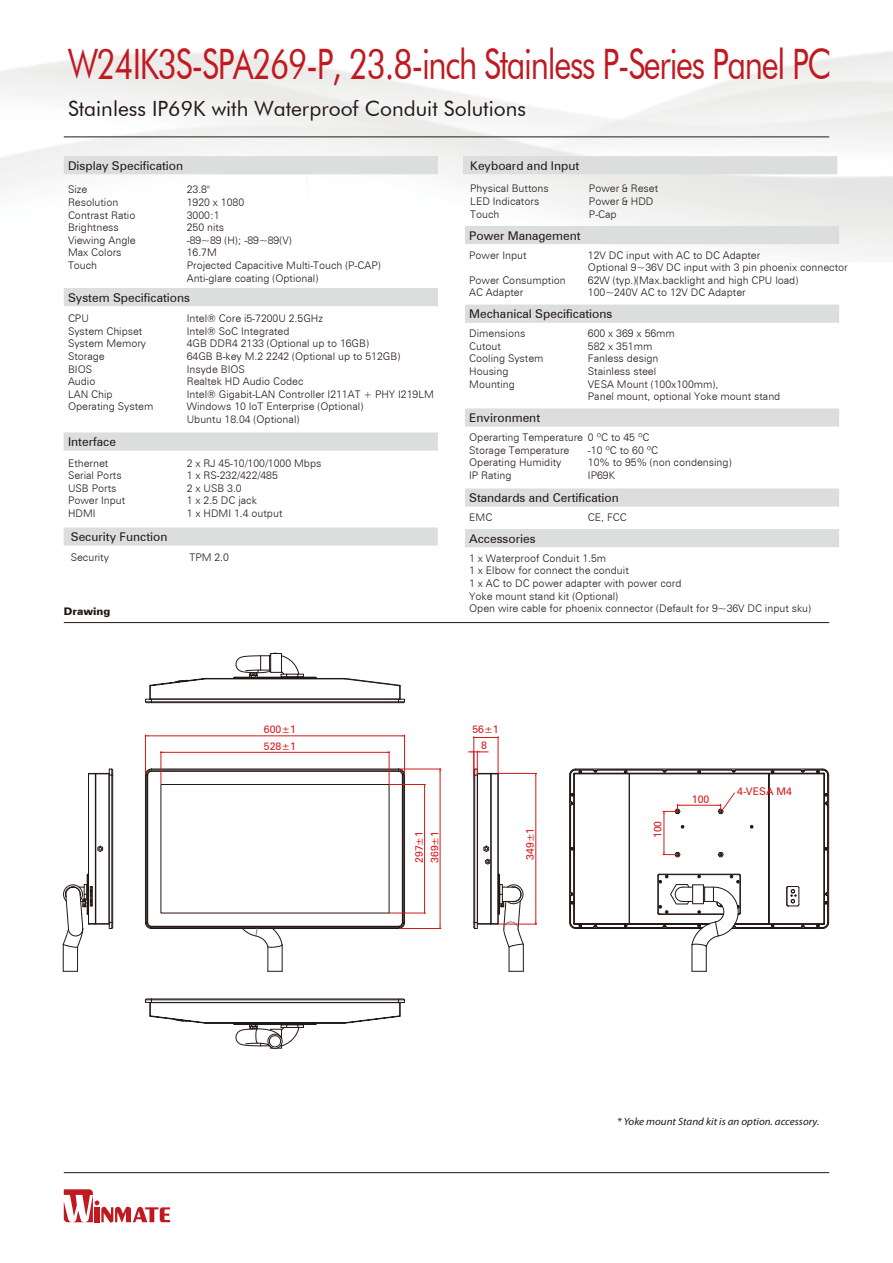
<style>
.page{position:relative;width:893px;height:1263px;background:#fff}
.page>*{position:absolute;margin:0;border:0;box-sizing:border-box;transform-origin:0 0}
.t1{font:42px "Futura BT";letter-spacing:-.04em;color:#c11920;scale:.78 1}
.t2{font:21px "Futura BT";color:#221815}
.t3{font:12px "Zurich BT";color:#221815}
.t4{font:300 10.5px/12.6px "Zurich BT";color:#221815}
.t5{font:10.5px "Zurich BT";color:#d71718}
.t6{font:italic 10.5px "Myriad Pro";color:#221815;scale:1.05 1}
.t7{font:900 10.5px "Zurich BT";color:#221815}
</style>
<div class="page">
<svg style="left:64px;top:1189px;width:106px;height:33px"></svg>
<hr style="left:64px;top:1172px;width:765px;height:1px;background:#221815">
<div style="left:64px;top:156px;width:374px;height:18px;background:#dcdddd"></div>
<div style="left:64px;top:288px;width:374px;height:18px;background:#dcdddd"></div>
<div style="left:64px;top:432px;width:374px;height:19px;background:#dcdddd"></div>
<div style="left:465px;top:226px;width:374px;height:18px;background:#dcdddd"></div>
<div style="left:465px;top:305px;width:374px;height:18px;background:#dcdddd"></div>
<div style="left:465px;top:408px;width:374px;height:19px;background:#dcdddd"></div>
<div style="left:465px;top:488px;width:374px;height:19px;background:#dcdddd"></div>
<div style="left:465px;top:529px;width:374px;height:18px;background:#dcdddd"></div>
<div style="left:463px;top:156px;width:374px;height:18px;background:#dcdddd"></div>
<div style="left:64px;top:527px;width:374px;height:19px;background:#dcdddd"></div>
<hr style="left:64px;top:136px;width:765px;height:1px;background:#221815">
<hr style="left:64px;top:622px;width:765px;height:1px;background:#221815">
<svg style="left:145px;top:768px;width:260px;height:204px"></svg>
<hr style="left:145px;top:735px;width:1px;height:39px;background:#d71718">
<hr style="left:404px;top:735px;width:1px;height:39px;background:#d71718">
<hr style="left:145px;top:736px;width:260px;height:1px;background:#d71718">
<hr style="left:399px;top:769px;width:42px;height:1px;background:#d71718">
<hr style="left:399px;top:928px;width:42px;height:1px;background:#d71718">
<hr style="left:440px;top:769px;width:1px;height:159px;background:#d71718">
<hr style="left:389px;top:751px;width:1px;height:33px;background:#d71718">
<hr style="left:161px;top:751px;width:1px;height:33px;background:#d71718">
<hr style="left:161px;top:752px;width:228px;height:1px;background:#d71718">
<hr style="left:390px;top:784px;width:35px;height:1px;background:#d71718">
<hr style="left:390px;top:913px;width:35px;height:1px;background:#d71718">
<hr style="left:424px;top:784px;width:1px;height:129px;background:#d71718">
<hr style="left:498px;top:736px;width:1px;height:37px;background:#d71718">
<hr style="left:474px;top:736px;width:1px;height:43px;background:#d71718">
<svg style="left:475px;top:737px;width:23px;height:1px"></svg>
<svg style="left:468px;top:751px;width:56px;height:221px"></svg>
<hr style="left:498px;top:924px;width:39px;height:1px;background:#d71718">
<hr style="left:498px;top:773px;width:39px;height:1px;background:#d71718">
<hr style="left:536px;top:773px;width:1px;height:151px;background:#d71718">
<svg style="left:63px;top:768px;width:50px;height:204px"></svg>
<svg style="left:145px;top:653px;width:260px;height:50px"></svg>
<svg style="left:145px;top:998px;width:260px;height:51px"></svg>
<svg style="left:569px;top:768px;width:260px;height:204px"></svg>
<h1 class="t1" style="left:68px;top:38px;width:980px">W24IK3S-SPA269-P, 23.8-inch Stainless P-Series Panel PC</h1>
<h2 class="t2" style="left:68px;top:95px;width:459px">Stainless IP69K with Waterproof Conduit Solutions</h2>
<p class="t3" style="left:68px;top:158px;width:117px">Display Specification</p>
<p class="t3" style="left:470px;top:158px;width:111px">Keyboard and Input</p>
<p class="t4" style="left:68px;top:183px;width:21px">Size</p>
<p class="t4" style="left:187px;top:183px;width:25px">23.8"</p>
<p class="t4" style="left:68px;top:196px;width:52px">Resolution</p>
<p class="t4" style="left:187px;top:196px;width:59px">1920 x 1080</p>
<p class="t4" style="left:68px;top:208px;width:69px">Contrast Ratio</p>
<p class="t4" style="left:187px;top:208px;width:34px">3000:1</p>
<p class="t4" style="left:68px;top:221px;width:52px">Brightness</p>
<p class="t4" style="left:187px;top:221px;width:39px">250 nits</p>
<p class="t4" style="left:68px;top:234px;width:69px">Viewing Angle</p>
<p class="t4" style="left:187px;top:234px;width:106px">-89~89 (H); -89~89(V)</p>
<p class="t4" style="left:68px;top:246px;width:55px">Max Colors</p>
<p class="t4" style="left:187px;top:246px;width:32px">16.7M</p>
<p class="t4" style="left:68px;top:259px;width:31px">Touch</p>
<p class="t4" style="left:187px;top:259px;width:195px">Projected Capacitive Multi-Touch (P-CAP)<br>Anti-glare coating (Optional)</p>
<p class="t4" style="left:68px;top:312px;width:22px">CPU</p>
<p class="t4" style="left:187px;top:312px;width:138px">Intel® Core i5-7200U 2.5GHz</p>
<p class="t4" style="left:68px;top:325px;width:76px">System Chipset</p>
<p class="t4" style="left:187px;top:325px;width:104px">Intel® SoC Integrated</p>
<p class="t4" style="left:68px;top:337px;width:80px">System Memory</p>
<p class="t4" style="left:187px;top:337px;width:184px">4GB DDR4 2133 (Optional up to 16GB)</p>
<p class="t4" style="left:68px;top:350px;width:38px">Storage</p>
<p class="t4" style="left:187px;top:350px;width:215px">64GB B-key M.2 2242 (Optional up to 512GB)</p>
<p class="t4" style="left:68px;top:362px;width:26px">BIOS</p>
<p class="t4" style="left:187px;top:362px;width:60px">Insyde BIOS</p>
<p class="t4" style="left:68px;top:375px;width:29px">Audio</p>
<p class="t4" style="left:187px;top:375px;width:118px">Realtek HD Audio Codec</p>
<p class="t4" style="left:68px;top:388px;width:46px">LAN Chip</p>
<p class="t4" style="left:187px;top:388px;width:249px">Intel® Gigabit-LAN Controller I211AT + PHY I219LM</p>
<p class="t4" style="left:68px;top:400px;width:87px">Operating System</p>
<p class="t4" style="left:187px;top:400px;width:178px">Windows 10 IoT Enterprise (Optional)<br>Ubuntu 18.04 (Optional)</p>
<p class="t3" style="left:68px;top:290px;width:124px">System Specifications</p>
<p class="t4" style="left:470px;top:182px;width:80px">Physical Buttons</p>
<p class="t4" style="left:589px;top:182px;width:71px">Power &amp; Reset</p>
<p class="t4" style="left:470px;top:195px;width:71px">LED Indicators</p>
<p class="t4" style="left:589px;top:195px;width:66px">Power &amp; HDD</p>
<p class="t4" style="left:470px;top:207px;width:31px">Touch</p>
<p class="t4" style="left:589px;top:207px;width:29px">P-Cap</p>
<p class="t3" style="left:469px;top:228px;width:113px">Power Management</p>
<p class="t4" style="left:469px;top:249px;width:59px">Power Input</p>
<p class="t4" style="left:588px;top:249px;width:261px">12V DC input with AC to DC Adapter<br>Optional 9~36V DC input with 3 pin phoenix connector</p>
<p class="t4" style="left:469px;top:274px;width:98px">Power Consumption</p>
<p class="t4" style="left:588px;top:274px;width:212px">62W (typ.)(Max.backlight and high CPU load)</p>
<p class="t4" style="left:469px;top:286px;width:56px">AC Adapter</p>
<p class="t4" style="left:588px;top:286px;width:159px">100~240V AC to 12V DC Adapter</p>
<p class="t3" style="left:469px;top:307px;width:145px">Mechanical Specifications</p>
<p class="t4" style="left:469px;top:327px;width:58px">Dimensions</p>
<p class="t4" style="left:588px;top:327px;width:89px">600 x 369 x 56mm</p>
<p class="t4" style="left:469px;top:340px;width:33px">Cutout</p>
<p class="t4" style="left:588px;top:340px;width:66px">582 x 351mm</p>
<p class="t4" style="left:469px;top:352px;width:76px">Cooling System</p>
<p class="t4" style="left:588px;top:352px;width:72px">Fanless design</p>
<p class="t4" style="left:469px;top:365px;width:41px">Housing</p>
<p class="t4" style="left:588px;top:365px;width:70px">Stainless steel</p>
<p class="t4" style="left:469px;top:377px;width:47px">Mounting</p>
<p class="t4" style="left:588px;top:377px;width:194px">VESA Mount (100x100mm),<br>Panel mount, optional Yoke mount stand</p>
<p class="t3" style="left:469px;top:411px;width:72px">Environment</p>
<p class="t3" style="left:68px;top:435px;width:49px">Interface</p>
<p class="t4" style="left:469px;top:431px;width:182px">Operarting Temperature 0 ºC to 45 ºC<br>Storage Temperature</p>
<p class="t4" style="left:588px;top:444px;width:72px">-10 ºC to 60 ºC</p>
<p class="t4" style="left:68px;top:456px;width:42px">Ethernet</p>
<p class="t4" style="left:187px;top:456px;width:136px">2 x RJ 45-10/100/1000 Mbps</p>
<p class="t4" style="left:68px;top:469px;width:55px">Serial Ports</p>
<p class="t4" style="left:187px;top:469px;width:93px">1 x RS-232/422/485</p>
<p class="t4" style="left:68px;top:482px;width:50px">USB Ports</p>
<p class="t4" style="left:187px;top:482px;width:56px">2 x USB 3.0</p>
<p class="t4" style="left:68px;top:494px;width:59px">Power Input</p>
<p class="t4" style="left:187px;top:494px;width:72px">1 x 2.5 DC jack</p>
<p class="t4" style="left:68px;top:507px;width:29px">HDMI</p>
<p class="t4" style="left:187px;top:507px;width:97px">1 x HDMI 1.4 output</p>
<p class="t4" style="left:469px;top:456px;width:94px">Operating Humidity</p>
<p class="t4" style="left:588px;top:456px;width:145px">10% to 95% (non condensing)</p>
<p class="t4" style="left:469px;top:469px;width:44px">IP Rating</p>
<p class="t4" style="left:588px;top:469px;width:29px">IP69K</p>
<p class="t3" style="left:469px;top:491px;width:151px">Standards and Certification</p>
<p class="t4" style="left:469px;top:511px;width:25px">EMC</p>
<p class="t4" style="left:588px;top:511px;width:40px">CE, FCC</p>
<p class="t3" style="left:71px;top:529px;width:98px">Security Function</p>
<p class="t3" style="left:469px;top:531px;width:68px">Accessories</p>
<p class="t4" style="left:71px;top:551px;width:40px">Security</p>
<p class="t4" style="left:190px;top:551px;width:41px">TPM 2.0</p>
<p class="t7" style="left:64px;top:605px;width:48px">Drawing</p>
<p class="t4" style="left:469px;top:552px;width:343px">1 x Waterproof Conduit 1.5m<br>1 x Elbow for connect the conduit<br>1 x AC to DC power adapter with power cord<br>Yoke mount stand kit (Optional)<br>Open wire cable for phoenix connector (Default for 9~36V DC input sku)</p>
<p class="t5" style="left:264px;top:723px;width:33px">600±1</p>
<p class="t5" style="left:472px;top:723px;width:28px">56±1</p>
<p class="t5" style="left:264px;top:740px;width:33px">528±1</p>
<p class="t5" style="left:481px;top:739px;width:7px">8</p>
<p class="t5" style="left:413px;top:863px;width:33px;rotate:-90deg">297±1</p>
<p class="t5" style="left:428px;top:863px;width:33px;rotate:-90deg">369±1</p>
<p class="t5" style="left:524px;top:860px;width:33px;rotate:-90deg">349±1</p>
<p class="t5" style="left:651px;top:838px;width:19px;rotate:-90deg">100</p>
<p class="t5" style="left:692px;top:793px;width:19px">100</p>
<p class="t5" style="left:737px;top:785px;width:56px">4-VESA M4</p>
<p class="t6" style="left:617px;top:1115px;width:194px">* Yoke mount Stand kit is an option. accessory.</p>
</div>
